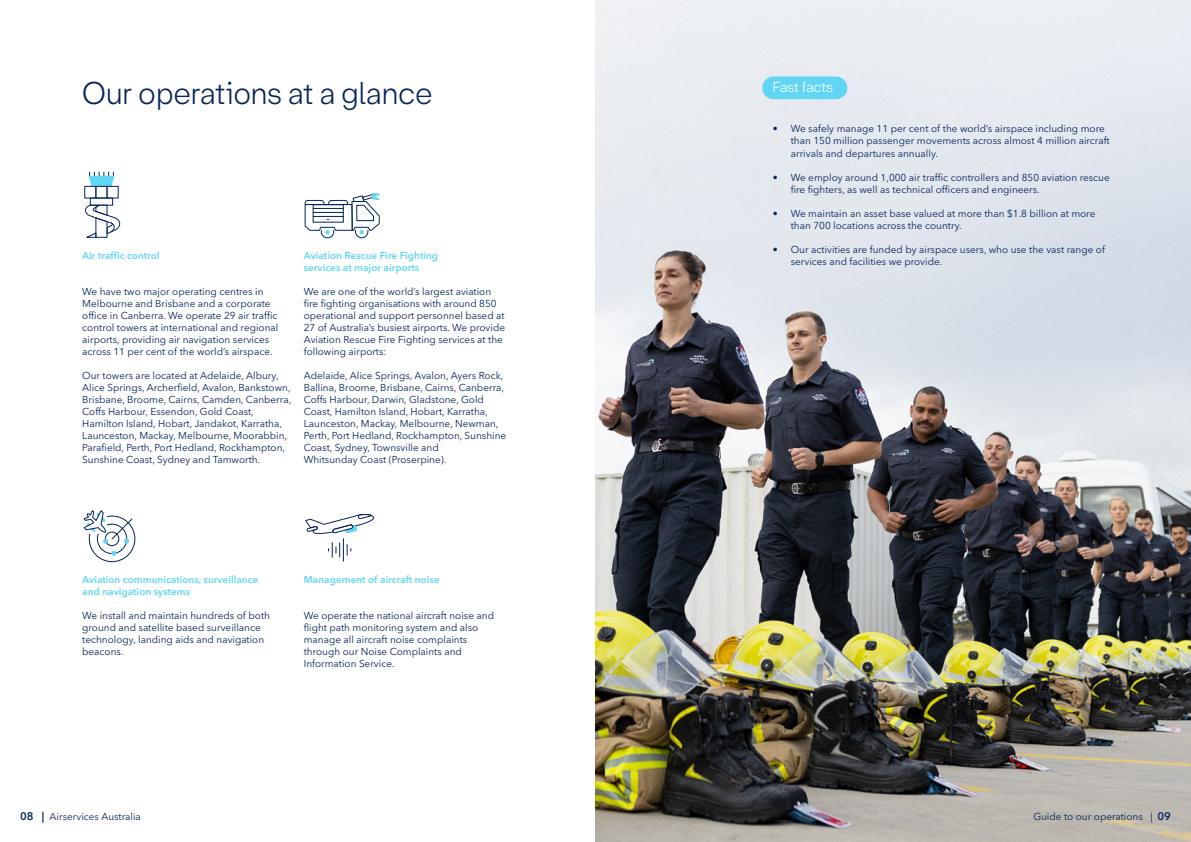
<style>
.page{position:relative;width:1191px;height:842px;background:#fff}
.page>*{position:absolute;margin:0;border:0;box-sizing:border-box;transform-origin:0 0}
.t1{font:30px "Friends";letter-spacing:-.005em;color:#06255b}
.t2{font:14px "Friends";letter-spacing:-.01em;color:#fff}
.t3{font:10px/12px "Avenir Next LT Pro";color:#06255b}
.t4{font:600 10px/12px "Avenir Next LT Pro";color:#61d6f4}
.s1{font-weight:600;font-size:11px}
</style>
<div class="page">
<img style="left:595px;top:0;width:596px;height:842px">
<svg style="left:305px;top:514px;width:69px;height:47px"></svg>
<svg style="left:88px;top:172px;width:27px;height:14px"></svg>
<div style="left:90px;top:198px;width:23px;height:8px;border:1px solid #06255b"></div>
<div style="left:84px;top:186px;width:12px;height:13px;border:1px solid #06255b"></div>
<div style="left:95px;top:186px;width:13px;height:13px;border:1px solid #06255b"></div>
<div style="left:107px;top:186px;width:12px;height:13px;border:1px solid #06255b"></div>
<svg style="left:85px;top:204px;width:36px;height:34px"></svg>
<svg style="left:304px;top:193px;width:77px;height:46px"></svg>
<div style="left:762px;top:77px;width:85px;height:22px;background:#61d6f4;border-radius:11px"></div>
<svg style="left:83px;top:510px;width:53px;height:52px"></svg>
<h1 class="t1" style="left:82px;top:75px;width:352px">Our operations at a glance</h1>
<p class="t4" style="left:82px;top:249px;width:79px">Air traffic control</p>
<p class="t3" style="left:82px;top:285px;width:198px">We have two major operating centres in Melbourne and Brisbane and a corporate office in Canberra. We operate 29 air traffic control towers at international and regional airports, providing air navigation services across 11 per cent of the world’s airspace.</p>
<p class="t3" style="left:82px;top:369px;width:210px">Our towers are located at Adelaide, Albury, Alice Springs, Archerfield, Avalon, Bankstown, Brisbane, Broome, Cairns, Camden, Canberra, Coffs Harbour, Essendon, Gold Coast, Hamilton Island, Hobart, Jandakot, Karratha, Launceston, Mackay, Melbourne, Moorabbin, Parafield, Perth, Port Hedland, Rockhampton, Sunshine Coast, Sydney and Tamworth.</p>
<p class="t4" style="left:304px;top:249px;width:136px">Aviation Rescue Fire Fighting services at major airports</p>
<p class="t3" style="left:304px;top:285px;width:203px">We are one of the world’s largest aviation fire fighting organisations with around 850 operational and support personnel based at 27 of Australia’s busiest airports. We provide Aviation Rescue Fire Fighting services at the following airports:</p>
<p class="t3" style="left:304px;top:369px;width:204px">Adelaide, Alice Springs, Avalon, Ayers Rock, Ballina, Broome, Brisbane, Cairns, Canberra, Coffs Harbour, Darwin, Gladstone, Gold Coast, Hamilton Island, Hobart, Karratha, Launceston, Mackay, Melbourne, Newman, Perth, Port Hedland, Rockhampton, Sunshine Coast, Sydney, Townsville and<br>Whitsunday Coast (Proserpine).</p>
<p class="t4" style="left:82px;top:573px;width:178px">Aviation communications, surveillance and navigation systems</p>
<p class="t3" style="left:82px;top:609px;width:189px">We install and maintain hundreds of both ground and satellite based surveillance technology, landing aids and navigation beacons.</p>
<p class="t4" style="left:304px;top:573px;width:137px">Management of aircraft noise</p>
<p class="t3" style="left:304px;top:609px;width:192px">We operate the national aircraft noise and flight path monitoring system and also manage all aircraft noise complaints through our Noise Complaints and Information Service.</p>
<h2 class="t2" style="left:772px;top:79px;width:62px">Fast facts</h2>
<p class="t3" style="left:790px;top:123px;width:320px;text-indent:-18px">• We safely manage 11 per cent of the world’s airspace including more than 150 million passenger movements across almost 4 million aircraft arrivals and departures annually.</p>
<p class="t3" style="left:790px;top:171px;width:320px;text-indent:-18px">• We employ around 1,000 air traffic controllers and 850 aviation rescue fire fighters, as well as technical officers and engineers.</p>
<p class="t3" style="left:790px;top:207px;width:306px;text-indent:-18px">• We maintain an asset base valued at more than $1.8 billion at more than 700 locations across the country.</p>
<p class="t3" style="left:790px;top:243px;width:316px;text-indent:-18px">• Our activities are funded by airspace users, who use the vast range of services and facilities we provide.</p>
<p class="t3" style="left:20px;top:810px;width:122px"><span class="s1">08 |</span> Airservices Australia</p>
<p class="t3" style="left:1033px;top:811px;width:139px">Guide to our operations | <span class="s1">09</span></p>
</div>
